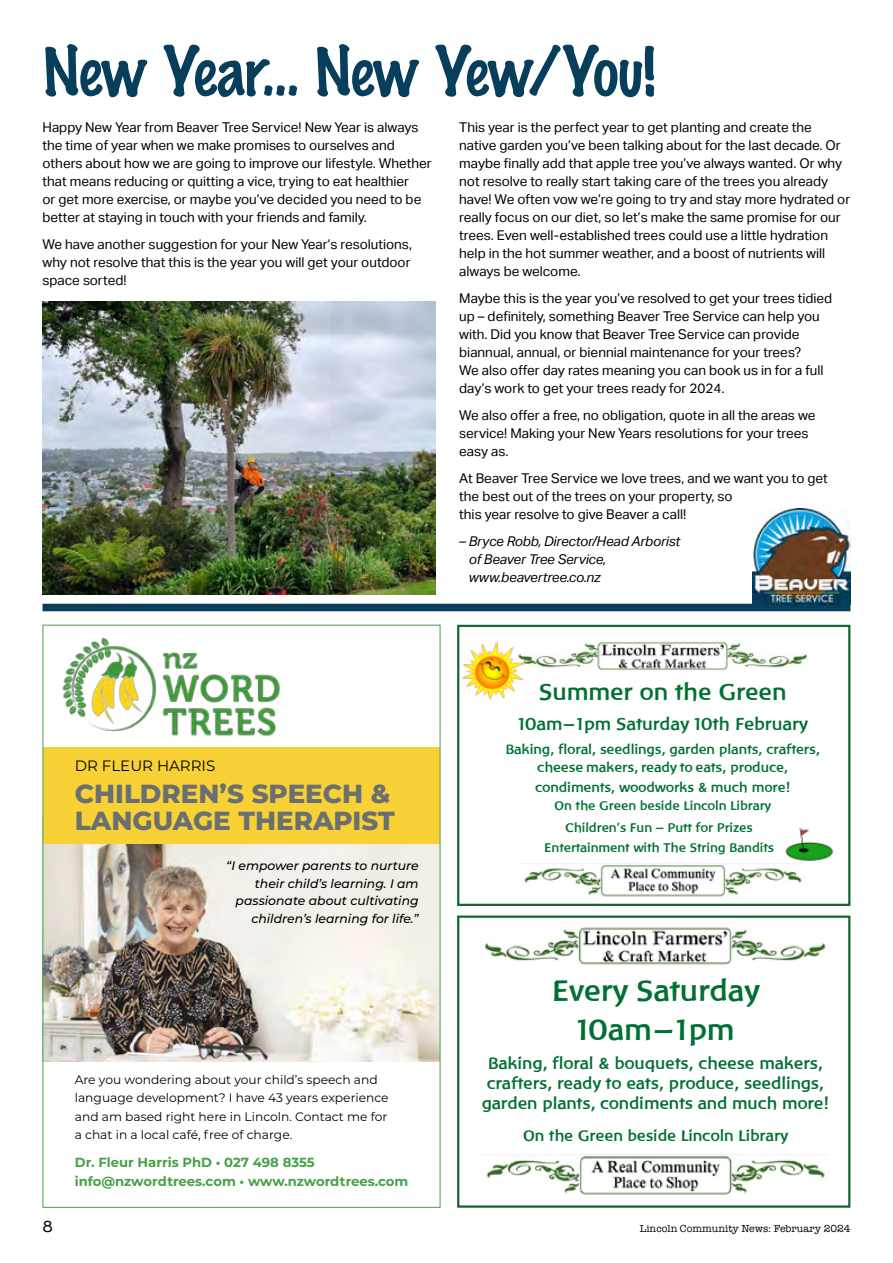
<style>
.page{position:relative;width:893px;height:1263px;background:#fff}
.page>*{position:absolute;margin:0;border:0;box-sizing:border-box;transform-origin:0 0}
.t1{font:100 61.5px "Marker Felt";letter-spacing:-.015em;color:#073e5c}
.t2{font:700 30px/39px "Baar Philos";color:#007033;text-align:center}
.t3{font:800 26.1px/27.3px "Montserrat";color:#696f72}
.t4{font:700 23.55px "Baar Philos";color:#007033}
.t5{font:700 17.7px "Baar Philos";color:#007033}
.t6{font:700 16.8px/20.1px "Baar Philos";color:#007033;text-align:center}
.t7{font:16.5px "American Typewriter";color:#000}
.t8{font:700 15.6px "Baar Philos";color:#007033}
.t9{font:15px "Montserrat";color:#000}
.t10{font:700 13.8px "Baar Philos";color:#007033}
.t11{font:700 13.65px "Baar Philos";color:#007033}
.t12{font:13.5px/18px "Aktiv Grotesk";color:#000}
.t13{font:italic 13.5px/18px "Aktiv Grotesk";letter-spacing:-.01em;color:#000}
.t14{font:700 13.2px/18.6px "Montserrat";color:#46a148}
.t15{font:700 12.75px/21px "Baar Philos";color:#007033;text-align:center}
.t16{font:12.3px/18.3px "Montserrat";color:#000}
.t17{font:italic 500 12.3px/17.5px "Montserrat";color:#000;text-align:right}
.t18{font:10.5px "American Typewriter";color:#000}
</style>
<div class="page">
<img style="left:523px;top:641px;width:285px;height:30px">
<img style="left:524px;top:864px;width:278px;height:33px">
<img style="left:463px;top:642px;width:60px;height:58px">
<img style="left:785px;top:827px;width:48px;height:34px">
<div style="left:457px;top:625px;width:393px;height:281px;border:2px solid #146734"></div>
<img style="left:484px;top:927px;width:342px;height:38px">
<img style="left:482px;top:1154px;width:347px;height:41px">
<div style="left:457px;top:915px;width:393px;height:293px;border:2px solid #146734"></div>
<img style="left:45px;top:844px;width:393px;height:217px">
<div style="left:43px;top:748px;width:396px;height:96px;background:#f7d135"></div>
<img style="left:45px;top:637px;width:266px;height:111px">
<div style="left:43px;top:604px;width:807px;height:7px;background:#073e5c"></div>
<img style="left:752px;top:508px;width:98px;height:96px">
<img style="left:43px;top:302px;width:393px;height:292px">
<h1 class="t1" style="left:43px;top:23px;width:614px">New Year… New Yew/You!</h1>
<p class="t12" style="left:43px;top:119px;width:391px">Happy New Year from Beaver Tree Service! New Year is always the time of year when we make promises to ourselves and others about how we are going to improve our lifestyle. Whether that means reducing or quitting a vice, trying to eat healthier<br>or get more exercise, or maybe you’ve decided you need to be better at staying in touch with your friends and family.</p>
<p class="t12" style="left:43px;top:236px;width:371px;text-align:justify">We have another suggestion for your New Year’s resolutions, why not resolve that this is the year you will get your outdoor space sorted!</p>
<p class="t12" style="left:459px;top:119px;width:393px">This year is the perfect year to get planting and create the native garden you’ve been talking about for the last decade. Or maybe finally add that apple tree you’ve always wanted. Or why not resolve to really start taking care of the trees you already have! We often vow we’re going to try and stay more hydrated or really focus on our diet, so let’s make the same promise for our trees. Even well-established trees could use a little hydration help in the hot summer weather, and a boost of nutrients will always be welcome.</p>
<p class="t12" style="left:459px;top:290px;width:375px">Maybe this is the year you’ve resolved to get your trees tidied up – definitely, something Beaver Tree Service can help you with. Did you know that Beaver Tree Service can provide biannual, annual, or biennial maintenance for your trees?<br>We also offer day rates meaning you can book us in for a full day’s work to get your trees ready for 2024.</p>
<p class="t12" style="left:459px;top:407px;width:358px">We also offer a free, no obligation, quote in all the areas we service! Making your New Years resolutions for your trees easy as.</p>
<p class="t12" style="left:459px;top:470px;width:370px">At Beaver Tree Service we love trees, and we want you to get the best out of the trees on your property, so<br>this year resolve to give Beaver a call!</p>
<p class="t13" style="left:469px;top:533px;width:213px;text-indent:-9px">– Bryce Robb, Director/Head Arborist of Beaver Tree Service, www.beavertree.co.nz</p>
<p class="t9" style="left:75px;top:755px;width:142px">DR FLEUR HARRIS</p>
<h3 class="t3" style="left:75px;top:778px;width:321px">CHILDREN’S SPEECH &amp;<br>LANGUAGE THERAPIST</h3>
<p class="t17" style="left:226px;top:856px;width:194px">“I empower parents to nurture their child’s learning. I am passionate about cultivating children’s learning for life.”</p>
<p class="t16" style="left:75px;top:1070px;width:315px">Are you wondering about your child’s speech and language development? I have 43 years experience and am based right here in Lincoln. Contact me for a chat in a local café, free of charge.</p>
<p class="t14" style="left:75px;top:1153px;width:335px">Dr. Fleur Harris PhD • 027 498 8355 info@nzwordtrees.com • www.nzwordtrees.com</p>
<h3 class="t4" style="left:539px;top:679px;width:249px">Summer on the Green</h3>
<h3 class="t5" style="left:518px;top:713px;width:291px">10am—1pm Saturday 10th February</h3>
<p class="t11" style="left:505px;top:741px;width:316px">Baking, floral, seedlings, garden plants, crafters,</p>
<p class="t10" style="left:537px;top:759px;width:252px">cheese makers, ready to eats, produce,</p>
<p class="t11" style="left:535px;top:779px;width:256px">condiments, woodworks &amp; much more!</p>
<p class="t15" style="left:544px;top:795px;width:231px">On the Green beside Lincoln Library<br>Children’s Fun — Putt for Prizes<br>Entertainment with The String Bandits</p>
<h2 class="t2" style="left:552px;top:970px;width:209px">Every Saturday<br>10am—1pm</h2>
<p class="t6" style="left:482px;top:1053px;width:348px">Baking, floral &amp; bouquets, cheese makers, crafters, ready to eats, produce, seedlings, garden plants, condiments and much more!</p>
<p class="t8" style="left:523px;top:1127px;width:266px">On the Green beside Lincoln Library</p>
<p class="t7" style="left:43px;top:1214px;width:12px">8</p>
<p class="t18" style="left:640px;top:1220px;width:212px">Lincoln Community News: February 2024</p>
</div>
